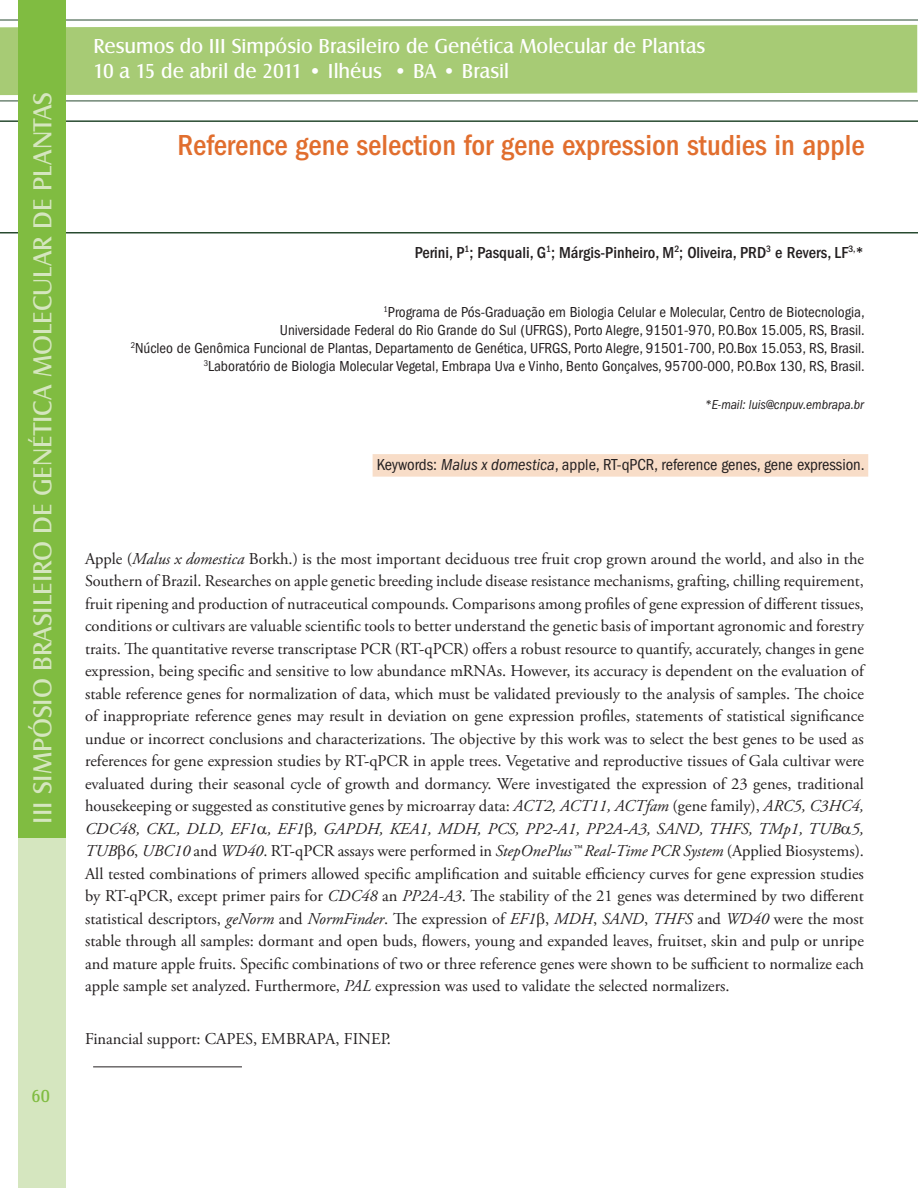
<style>
.page{position:relative;width:918px;height:1188px;background:#fff}
.page>*{position:absolute;margin:0;border:0;box-sizing:border-box;transform-origin:0 0}
.t1{font:500 condensed 30px "ITC Franklin Gothic Std";color:#e16e2e}
.t2{font:27px "Castle T";color:#d5e6bf}
.t3{font:21px/25.2px "Castle T";color:#fff}
.t4{font:18px "Castle T";color:#80bc41}
.t5{font:16.5px/22.5px "Adobe Garamond Pro";color:#231f20;text-align:justify}
.t6{font:condensed 16.5px "ITC Franklin Gothic Std";color:#231f20}
.t7{font:500 condensed 16.5px "ITC Franklin Gothic Std";color:#231f20}
.t8{font:condensed 15px/18px "ITC Franklin Gothic Std";color:#231f20;text-align:right}
.t9{font:italic condensed 13.5px "ITC Franklin Gothic Std";color:#231f20}
.s1{font-style:italic}
</style>
<div class="page">
<div style="left:0;top:25px;width:917px;height:70px;background:#a7cb75"></div>
<hr style="left:0;top:20px;width:918px;height:1px;background:#284a30">
<hr style="left:0;top:101px;width:918px;height:1px;background:#284a30">
<hr style="left:93px;top:1066px;width:149px;height:1px;background:#231f20">
<svg style="left:0;top:120px;width:918px;height:114px"></svg>
<div style="left:19px;top:405px;width:47px;height:783px;background:#d5e6bf"></div>
<div style="left:18px;top:0;width:47px;height:838px;background:#80bc41"></div>
<div style="left:373px;top:454px;width:495px;height:23px;background:#f8ddc8"></div>
<h2 class="t2" style="left:28px;top:824px;width:733px;rotate:-90deg">III SIMPÓSIO BRASILEIRO DE GENÉTICA MOLECULAR DE PLANTAS</h2>
<p class="t4" style="left:32px;top:1086px;width:20px">60</p>
<p class="t3" style="left:94px;top:33px;width:613px">Resumos do III Simpósio Brasileiro de Genética Molecular de Plantas<br>10 a 15 de abril de 2011 • Ilhéus • BA • Brasil</p>
<h1 class="t1" style="left:177px;top:128px;width:689px">Reference gene selection for gene expression studies in apple</h1>
<p class="t7" style="left:415px;top:243px;width:451px">Perini, P<sup>1</sup>; Pasquali, G<sup>1</sup>; Márgis-Pinheiro, M<sup>2</sup>; Oliveira, PRD<sup>3</sup> e Revers, LF<sup>3,</sup>*</p>
<p class="t8" style="left:131px;top:303px;width:736px"><sup>1</sup>Programa de Pós-Graduação em Biologia Celular e Molecular, Centro de Biotecnologia,<br>Universidade Federal do Rio Grande do Sul (UFRGS), Porto Alegre, 91501-970, P.O.Box 15.005, RS, Brasil.<br><sup>2</sup>Núcleo de Genômica Funcional de Plantas, Departamento de Genética, UFRGS, Porto Alegre, 91501-700, P.O.Box 15.053, RS, Brasil.<br><sup>3</sup>Laboratório de Biologia Molecular Vegetal, Embrapa Uva e Vinho, Bento Gonçalves, 95700-000, P.O.Box 130, RS, Brasil.</p>
<p class="t9" style="left:705px;top:397px;width:161px">*E-mail: luis@cnpuv.embrapa.br</p>
<p class="t6" style="left:377px;top:455px;width:489px">Keywords: <span class="s1">Malus x domestica</span>, apple, RT-qPCR, reference genes, gene expression.</p>
<p class="t5" style="left:85px;top:548px;width:781px">Apple (<span class="s1">Malus x domestica</span> Borkh.) is the most important deciduous tree fruit crop grown around the world, and also in the Southern of Brazil. Researches on apple genetic breeding include disease resistance mechanisms, grafting, chilling requirement, fruit ripening and production of nutraceutical compounds. Comparisons among profiles of gene expression of different tissues, conditions or cultivars are valuable scientific tools to better understand the genetic basis of important agronomic and forestry traits. The quantitative reverse transcriptase PCR (RT-qPCR) offers a robust resource to quantify, accurately, changes in gene expression, being specific and sensitive to low abundance mRNAs. However, its accuracy is dependent on the evaluation of stable reference genes for normalization of data, which must be validated previously to the analysis of samples. The choice of inappropriate reference genes may result in deviation on gene expression profiles, statements of statistical significance undue or incorrect conclusions and characterizations. The objective by this work was to select the best genes to be used as references for gene expression studies by RT-qPCR in apple trees. Vegetative and reproductive tissues of Gala cultivar were evaluated during their seasonal cycle of growth and dormancy. Were investigated the expression of 23 genes, traditional housekeeping or suggested as constitutive genes by microarray data: <span class="s1">ACT2, ACT11, ACTfam</span> (gene family), <span class="s1">ARC5, C3HC4, CDC48, CKL, DLD, EF1 , EF1 , GAPDH, KEA1, MDH, PCS, PP2-A1, PP2A-A3, SAND, THFS, TMp1, TUB 5, TUB 6</span>, <span class="s1">UBC10</span> and <span class="s1">WD40</span>. RT-qPCR assays were performed in <span class="s1">StepOnePlus™ Real-Time PCR System</span> (Applied Biosystems).<br>All tested combinations of primers allowed specific amplification and suitable efficiency curves for gene expression studies by RT-qPCR, except primer pairs for <span class="s1">CDC48</span> an <span class="s1">PP2A-A3</span>. The stability of the 21 genes was determined by two different statistical descriptors, <span class="s1">geNorm</span> and <span class="s1">NormFinder</span>. The expression of <span class="s1">EF1</span> , <span class="s1">MDH</span>, <span class="s1">SAND</span>, <span class="s1">THFS</span> and <span class="s1">WD40</span> were the most stable through all samples: dormant and open buds, flowers, young and expanded leaves, fruitset, skin and pulp or unripe and mature apple fruits. Specific combinations of two or three reference genes were shown to be sufficient to normalize each apple sample set analyzed. Furthermore, <span class="s1">PAL</span> expression was used to validate the selected normalizers.</p>
<p class="t5" style="left:85px;top:1028px;width:308px">Financial support: CAPES, EMBRAPA, FINEP.</p>
</div>
